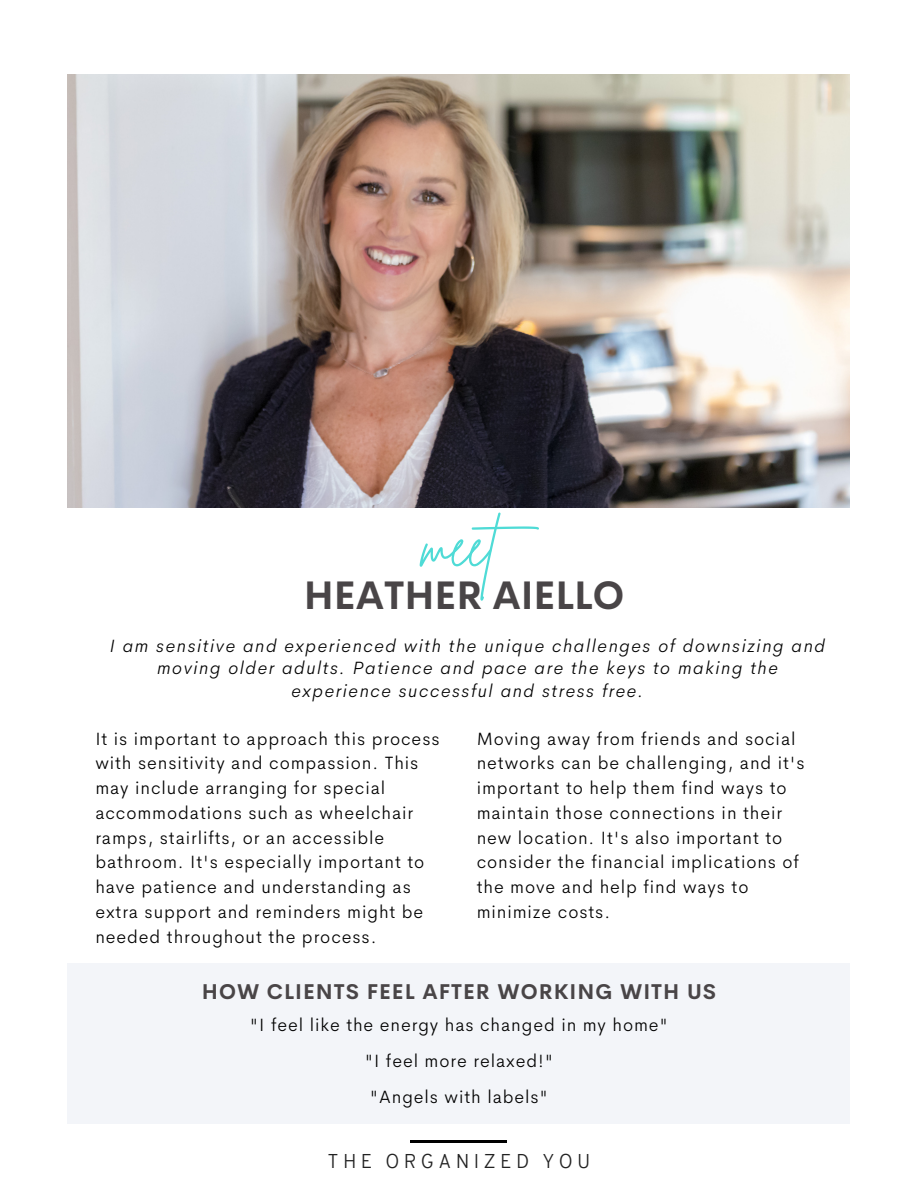
<style>
.page{position:relative;width:918px;height:1188px;background:#fff}
.page>*{position:absolute;margin:0;border:0;box-sizing:border-box;transform-origin:0 0}
.t1{font:60px "Brittany Signature";color:#4fdbd6}
.t2{font:700 39px "Cerebri Sans";color:#494547}
.t3{font:700 21px "Cerebri Sans";letter-spacing:.05em;color:#494547}
.t4{font:300 19.5px "Overpass";letter-spacing:.22em;color:#222}
.t5{font:300 18px/24.8px "Cerebri Sans";letter-spacing:.05em;color:#000}
.t6{font:italic 300 18px/22.5px "Cerebri Sans";letter-spacing:.09em;color:#000;text-align:center}
</style>
<div class="page">
<img style="left:68px;top:74px;width:782px;height:433px">
<div style="left:68px;top:964px;width:782px;height:160px;background:#f3f5f9"></div>
<hr style="left:411px;top:1140px;width:96px;height:2px;background:#000">
<p class="t1" style="left:422px;top:506px;width:135px">meet</p>
<p class="t2" style="left:304px;top:570px;width:322px">HEATHER AIELLO</p>
<p class="t6" style="left:110px;top:634px;width:717px">I am sensitive and experienced with the unique challenges of downsizing and moving older adults. Patience and pace are the keys to making the experience successful and stress free.</p>
<p class="t5" style="left:95px;top:726px;width:346px">It is important to approach this process with sensitivity and compassion. This may include arranging for special accommodations such as wheelchair ramps, stairlifts, or an accessible bathroom. It's especially important to have patience and understanding as extra support and reminders might be needed throughout the process.</p>
<p class="t5" style="left:477px;top:726px;width:329px">Moving away from friends and social networks can be challenging, and it's important to help them find ways to maintain those connections in their new location. It's also important to consider the financial implications of the move and help find ways to minimize costs.</p>
<p class="t3" style="left:202px;top:978px;width:516px">HOW CLIENTS FEEL AFTER WORKING WITH US</p>
<p class="t5" style="left:250px;top:1012px;width:420px">"I feel like the energy has changed in my home"</p>
<p class="t5" style="left:365px;top:1048px;width:190px">"I feel more relaxed!"</p>
<p class="t5" style="left:370px;top:1084px;width:180px">"Angels with labels"</p>
<p class="t4" style="left:328px;top:1153px;width:264px">THE ORGANIZED YOU</p>
</div>
